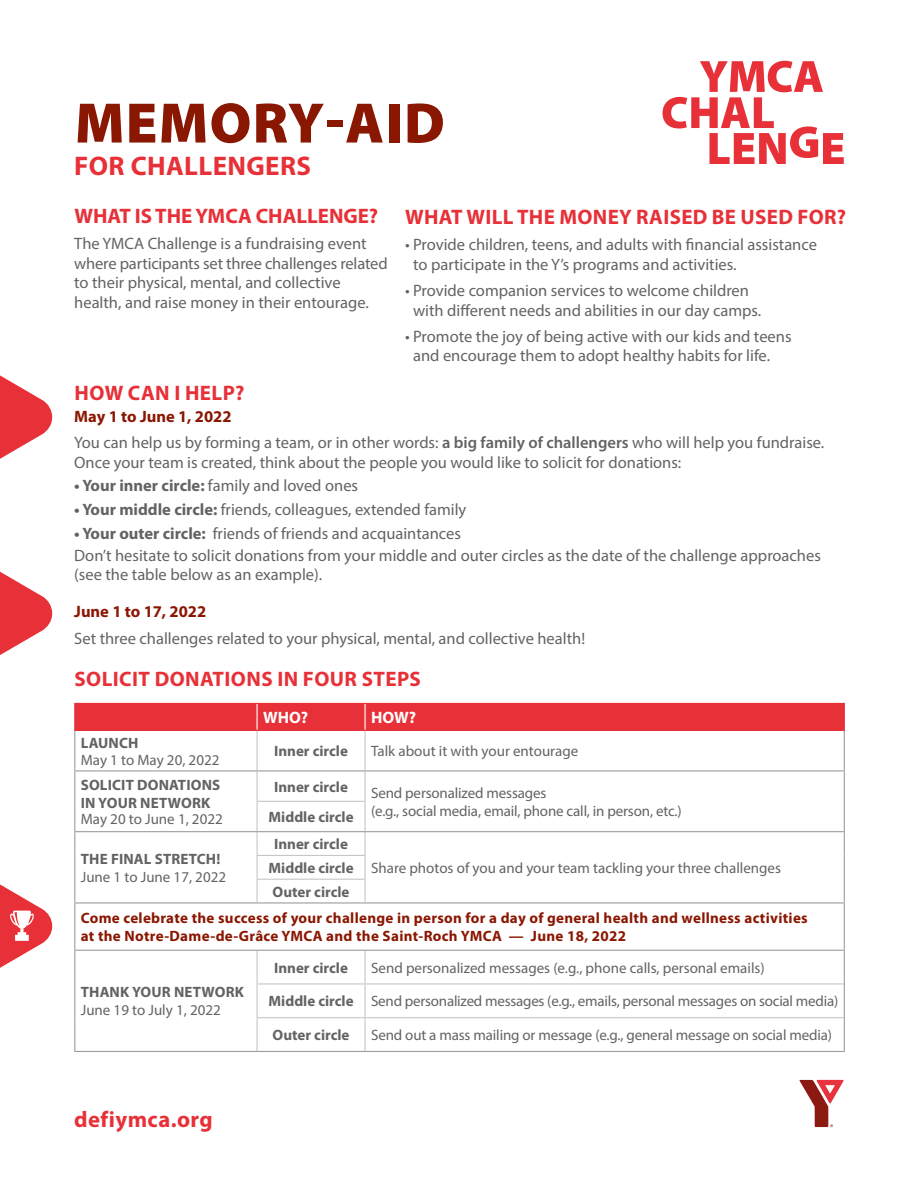
<style>
.page{position:relative;width:918px;height:1188px;background:#fff}
.page>*{position:absolute;margin:0;border:0;box-sizing:border-box;transform-origin:0 0}
.t1{font:900 57.45px "Myriad Pro";letter-spacing:.02em;color:#8a1702}
.t2{font:700 27px "Myriad Pro";letter-spacing:.015em;color:#e73037}
.t3{font:700 22.65px "Myriad Pro";letter-spacing:.02em;color:#e73037}
.t4{font:700 21px "Myriad Pro";letter-spacing:.015em;color:#e73037}
.t5{font:16.5px/19.5px "Myriad Pro";color:#646363}
.t6{font:700 16.5px "Myriad Pro";color:#8a1702}
.t7{font:700 16.5px "Myriad Pro";color:#fff}
.t8{font:15px/23.7px "Myriad Pro";letter-spacing:-.01em;color:#646363}
.t9{font:700 15px/18px "Myriad Pro";letter-spacing:.02em;color:#8a1702}
.t10{font:700 15px/18px "Myriad Pro";letter-spacing:.01em;color:#646363}
.s1{font-weight:700;color:#8a1702}
.s2{font-weight:600}
.s3{font-weight:700}
</style>
<div class="page">
<svg style="left:800px;top:1080px;width:44px;height:47px"></svg>
<svg style="left:75px;top:771px;width:769px;height:131px"></svg>
<svg style="left:75px;top:904px;width:769px;height:147px"></svg>
<div style="left:74px;top:703px;width:771px;height:27px;background:#e73037"></div>
<hr style="left:256px;top:731px;width:2px;height:39px;background:#c6c6c6">
<hr style="left:364px;top:731px;width:2px;height:39px;background:#c6c6c6">
<hr style="left:256px;top:771px;width:2px;height:30px;background:#c6c6c6">
<hr style="left:364px;top:771px;width:2px;height:30px;background:#c6c6c6">
<hr style="left:256px;top:801px;width:110px;height:1px;background:#c6c6c6">
<hr style="left:256px;top:802px;width:2px;height:29px;background:#c6c6c6">
<hr style="left:364px;top:802px;width:2px;height:29px;background:#c6c6c6">
<hr style="left:256px;top:832px;width:2px;height:23px;background:#c6c6c6">
<hr style="left:364px;top:832px;width:2px;height:23px;background:#c6c6c6">
<hr style="left:256px;top:855px;width:110px;height:1px;background:#c6c6c6">
<hr style="left:256px;top:856px;width:2px;height:23px;background:#c6c6c6">
<hr style="left:364px;top:856px;width:2px;height:23px;background:#c6c6c6">
<hr style="left:256px;top:879px;width:110px;height:1px;background:#c6c6c6">
<hr style="left:256px;top:880px;width:2px;height:22px;background:#c6c6c6">
<hr style="left:364px;top:880px;width:2px;height:22px;background:#c6c6c6">
<hr style="left:256px;top:951px;width:2px;height:32px;background:#c6c6c6">
<hr style="left:364px;top:951px;width:2px;height:32px;background:#c6c6c6">
<hr style="left:365px;top:983px;width:479px;height:2px;background:#c6c6c6">
<hr style="left:256px;top:983px;width:109px;height:2px;background:#c6c6c6">
<hr style="left:256px;top:985px;width:2px;height:32px;background:#c6c6c6">
<hr style="left:364px;top:985px;width:2px;height:32px;background:#c6c6c6">
<hr style="left:256px;top:1017px;width:109px;height:1px;background:#c6c6c6">
<hr style="left:256px;top:1018px;width:2px;height:33px;background:#c6c6c6">
<hr style="left:365px;top:1017px;width:479px;height:1px;background:#c6c6c6">
<hr style="left:364px;top:1018px;width:2px;height:33px;background:#c6c6c6">
<hr style="left:74px;top:730px;width:183px;height:1px;background:#e73037">
<hr style="left:257px;top:730px;width:108px;height:1px;background:#e73037">
<hr style="left:365px;top:730px;width:480px;height:1px;background:#e73037">
<hr style="left:74px;top:770px;width:183px;height:1px;background:#9d9d9c">
<hr style="left:257px;top:770px;width:108px;height:1px;background:#9d9d9c">
<hr style="left:365px;top:770px;width:480px;height:1px;background:#9d9d9c">
<hr style="left:74px;top:831px;width:183px;height:1px;background:#9d9d9c">
<hr style="left:365px;top:831px;width:480px;height:1px;background:#9d9d9c">
<hr style="left:257px;top:831px;width:108px;height:1px;background:#9d9d9c">
<hr style="left:74px;top:902px;width:183px;height:2px;background:#9d9d9c">
<hr style="left:365px;top:902px;width:480px;height:2px;background:#9d9d9c">
<hr style="left:257px;top:902px;width:108px;height:2px;background:#9d9d9c">
<hr style="left:74px;top:950px;width:183px;height:1px;background:#9d9d9c">
<hr style="left:257px;top:950px;width:108px;height:1px;background:#9d9d9c">
<hr style="left:365px;top:950px;width:480px;height:1px;background:#9d9d9c">
<hr style="left:74px;top:731px;width:1px;height:39px;background:#9d9d9c">
<hr style="left:844px;top:731px;width:1px;height:39px;background:#9d9d9c">
<hr style="left:74px;top:771px;width:1px;height:30px;background:#9d9d9c">
<hr style="left:74px;top:801px;width:1px;height:30px;background:#9d9d9c">
<hr style="left:844px;top:771px;width:1px;height:30px;background:#9d9d9c">
<hr style="left:844px;top:801px;width:1px;height:30px;background:#9d9d9c">
<svg style="left:74px;top:832px;width:1px;height:70px"></svg>
<svg style="left:844px;top:832px;width:1px;height:70px"></svg>
<hr style="left:74px;top:904px;width:1px;height:46px;background:#9d9d9c">
<hr style="left:844px;top:904px;width:1px;height:46px;background:#9d9d9c">
<hr style="left:74px;top:951px;width:1px;height:33px;background:#9d9d9c">
<hr style="left:74px;top:984px;width:1px;height:34px;background:#9d9d9c">
<hr style="left:74px;top:1018px;width:1px;height:33px;background:#9d9d9c">
<hr style="left:74px;top:1051px;width:183px;height:1px;background:#9d9d9c">
<hr style="left:844px;top:951px;width:1px;height:33px;background:#9d9d9c">
<hr style="left:844px;top:984px;width:1px;height:34px;background:#9d9d9c">
<hr style="left:844px;top:1018px;width:1px;height:33px;background:#9d9d9c">
<hr style="left:257px;top:1051px;width:108px;height:1px;background:#9d9d9c">
<hr style="left:365px;top:1051px;width:480px;height:1px;background:#9d9d9c">
<svg style="left:0;top:884px;width:52px;height:84px"></svg>
<svg style="left:0;top:375px;width:52px;height:84px"></svg>
<svg style="left:0;top:571px;width:52px;height:84px"></svg>
<svg style="left:663px;top:61px;width:181px;height:103px"></svg>
<h1 class="t1" style="left:75px;top:85px;width:372px">MEMORY-AID</h1>
<h2 class="t2" style="left:74px;top:148px;width:238px">FOR CHALLENGERS</h2>
<p class="t4" style="left:74px;top:202px;width:305px">WHAT IS THE YMCA CHALLENGE?</p>
<p class="t5" style="left:74px;top:234px;width:315px">The YMCA Challenge is a fundraising event where participants set three challenges related to their physical, mental, and collective health, and raise money in their entourage.</p>
<p class="t4" style="left:405px;top:203px;width:442px">WHAT WILL THE MONEY RAISED BE USED FOR?</p>
<p class="t5" style="left:413px;top:235px;width:405px;text-indent:-8px">• Provide children, teens, and adults with financial assistance to participate in the Y’s programs and activities.</p>
<p class="t5" style="left:413px;top:281px;width:350px;text-indent:-8px">• Provide companion services to welcome children with different needs and abilities in our day camps.</p>
<p class="t5" style="left:413px;top:326px;width:380px;text-indent:-8px">• Promote the joy of being active with our kids and teens and encourage them to adopt healthy habits for life.</p>
<p class="t4" style="left:74px;top:379px;width:172px">HOW CAN I HELP?</p>
<p class="t5" style="left:74px;top:403px;width:752px;line-height:26.2px"><span class="s1">May 1 to June 1, 2022<br></span>You can help us by forming a team, or in other words: <span class="s2">a big family of challengers</span> who will help you fundraise.</p>
<p class="t5" style="left:74px;top:452px;width:609px">Once your team is created, think about the people you would like to solicit for donations:</p>
<p class="t5" style="left:74px;top:476px;width:285px"><span class="s3">• Your inner circle:</span> family and loved ones</p>
<p class="t5" style="left:74px;top:499px;width:394px"><span class="s3">• Your middle circle:</span> friends, colleagues, extended family</p>
<p class="t5" style="left:74px;top:522px;width:748px;line-height:22.2px"><span class="s3">• Your outer circle:</span> friends of friends and acquaintances<br>Don’t hesitate to solicit donations from your middle and outer circles as the date of the challenge approaches</p>
<p class="t5" style="left:74px;top:565px;width:250px">(see the table below as an example).</p>
<p class="t6" style="left:74px;top:601px;width:133px">June 1 to 17, 2022</p>
<p class="t5" style="left:74px;top:628px;width:512px">Set three challenges related to your physical, mental, and collective health!</p>
<p class="t4" style="left:74px;top:666px;width:348px">SOLICIT DONATIONS IN FOUR STEPS</p>
<p class="t7" style="left:263px;top:707px;width:47px">WHO?</p>
<p class="t7" style="left:371px;top:707px;width:47px">HOW?</p>
<p class="t10" style="left:81px;top:734px;width:59px">LAUNCH</p>
<p class="t8" style="left:81px;top:747px;width:140px">May 1 to May 20, 2022</p>
<p class="t10" style="left:274px;top:742px;width:75px">Inner circle</p>
<p class="t8" style="left:371px;top:739px;width:209px">Talk about it with your entourage</p>
<p class="t10" style="left:81px;top:775px;width:141px">SOLICIT DONATIONS<br>IN YOUR NETWORK</p>
<p class="t8" style="left:81px;top:807px;width:143px">May 20 to June 1, 2022</p>
<p class="t10" style="left:274px;top:777px;width:75px">Inner circle</p>
<p class="t8" style="left:269px;top:784px;width:415px;line-height:18px;text-indent:103px">Send personalized messages<br><span class="s3">Middle circle</span> (e.g., social media, email, phone call, in person, etc.)</p>
<p class="t8" style="left:269px;top:832px;width:514px;text-indent:6px"><span class="s3">Inner circle<br>Middle circle</span> Share photos of you and your team tackling your three challenges<br><span class="s3">Outer circle</span></p>
<p class="t9" style="left:81px;top:909px;width:728px">Come celebrate the success of your challenge in person for a day of general health and wellness activities at the Notre-Dame-de-Grâce YMCA and the Saint-Roch YMCA — June 18, 2022</p>
<p class="t10" style="left:81px;top:849px;width:141px">THE FINAL STRETCH!</p>
<p class="t8" style="left:81px;top:865px;width:147px">June 1 to June 17, 2022</p>
<p class="t10" style="left:81px;top:983px;width:165px">THANK YOUR NETWORK</p>
<p class="t8" style="left:81px;top:998px;width:142px">June 19 to July 1, 2022</p>
<p class="t10" style="left:274px;top:958px;width:75px">Inner circle</p>
<p class="t8" style="left:371px;top:956px;width:395px">Send personalized messages (e.g., phone calls, personal emails)</p>
<p class="t8" style="left:269px;top:989px;width:571px"><span class="s3">Middle circle</span> Send personalized messages (e.g., emails, personal messages on social media)</p>
<p class="t10" style="left:273px;top:1026px;width:78px">Outer circle</p>
<p class="t8" style="left:371px;top:1023px;width:463px">Send out a mass mailing or message (e.g., general message on social media)</p>
<h3 class="t3" style="left:74px;top:1104px;width:140px">defiymca.org</h3>
</div>
